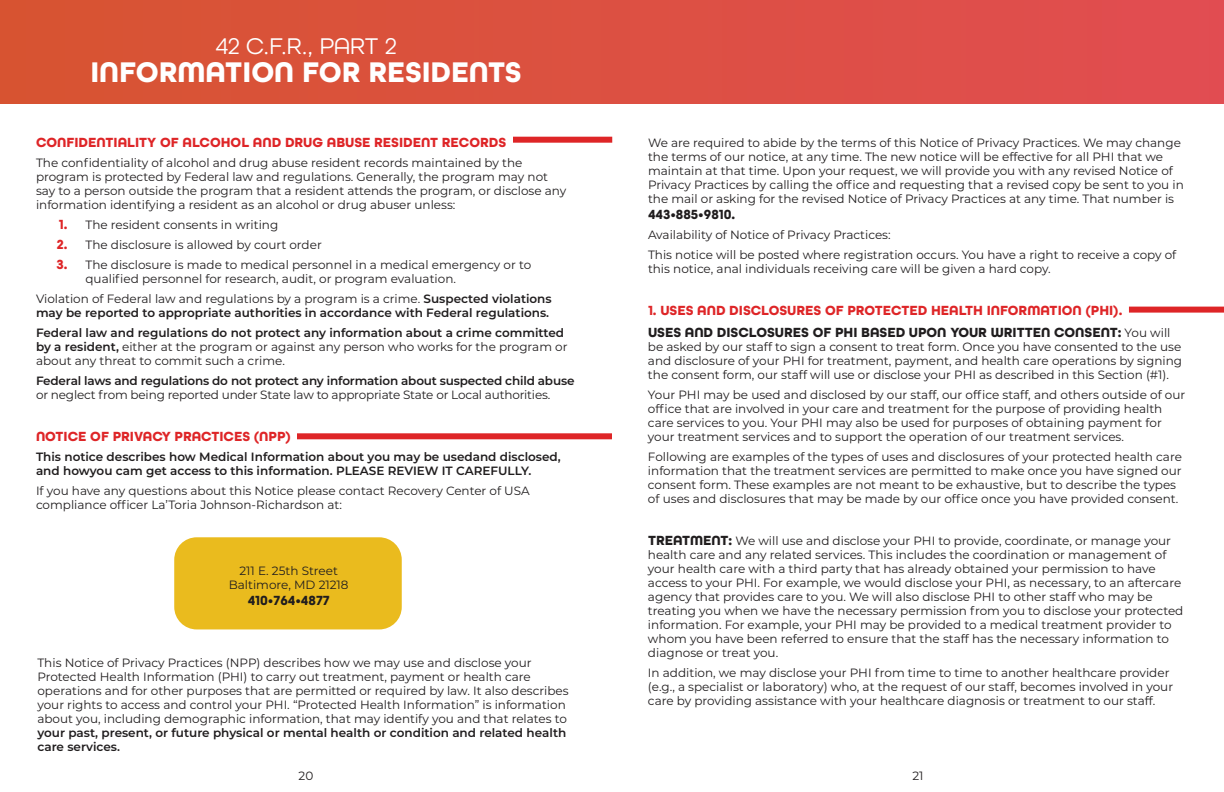
<style>
.page{position:relative;width:1224px;height:792px;background:#fff}
.page>*{position:absolute;margin:0;border:0;box-sizing:border-box;transform-origin:0 0}
.t1{font:700 30px "All Round Gothic";color:#fff}
.t2{font:24px "All Round Gothic";color:#fff}
.t3{font:700 14px/22px "All Round Gothic";color:#de2527}
.t4{font:700 14px "All Round Gothic";color:#201d1e}
.t5{font:12px/14px "Montserrat";color:#201d1e}
.t6{font:600 12px/14px "Montserrat";color:#201d1e}
.s1{font-family:"All Round Gothic";font-weight:700;font-size:14px;color:#de2527}
.s2{font-weight:400}
.s3{font-weight:600}
.s4{color:#201d1e}
.s5{font-family:"Montserrat";font-weight:400;font-size:12px;color:#201d1e}
.s6{font-family:"All Round Gothic";font-weight:700;font-size:14px}
</style>
<div class="page">
<div style="left:0;top:0;width:1224px;height:104px;background:linear-gradient(to right,#d75431,#e14d52)"></div>
<div style="left:174px;top:537px;width:228px;height:92px;background:#eabb1e;border-radius:22px"></div>
<div style="left:1129px;top:307px;width:95px;height:6px;background:#de2527"></div>
<div style="left:297px;top:433px;width:315px;height:6px;background:#de2527"></div>
<div style="left:513px;top:137px;width:99px;height:6px;background:#de2527"></div>
<h2 class="t2" style="left:215px;top:32px;width:183px">42 C.F.R., PART 2</h2>
<h1 class="t1" style="left:90px;top:54px;width:433px">INFORMATION FOR RESIDENTS</h1>
<p class="t3" style="left:36px;top:131px;width:472px">CONFIDENTIALITY OF ALCOHOL AND DRUG ABUSE RESIDENT RECORDS</p>
<p class="t5" style="left:36px;top:155px;width:532px">The confidentiality of alcohol and drug abuse resident records maintained by the program is protected by Federal law and regulations. Generally, the program may not say to a person outside the program that a resident attends the program, or disclose any information identifying a resident as an alcohol or drug abuser unless:</p>
<p class="t5" style="left:59px;top:217px;width:221px"><span class="s1">1.</span> The resident consents in writing</p>
<p class="t5" style="left:57px;top:237px;width:266px"><span class="s1">2.</span> The disclosure is allowed by court order</p>
<p class="t5" style="left:86px;top:257px;width:447px;text-indent:-29px"><span class="s1">3.</span> The disclosure is made to medical personnel in a medical emergency or to qualified personnel for research, audit, or program evaluation.</p>
<p class="t6" style="left:36px;top:291px;width:517px"><span class="s2">Violation of Federal law and regulations by a program is a crime.</span> Suspected violations may be reported to appropriate authorities in accordance with Federal regulations.</p>
<p class="t5" style="left:36px;top:325px;width:533px"><span class="s3">Federal law and regulations do not protect any information about a crime committed by a resident,</span> either at the program or against any person who works for the program or about any threat to commit such a crime.</p>
<p class="t6" style="left:36px;top:373px;width:540px">Federal laws and regulations do not protect any information about suspected child abuse</p>
<p class="t5" style="left:36px;top:387px;width:516px">or neglect from being reported under State law to appropriate State or Local authorities.</p>
<p class="t3" style="left:36px;top:425px;width:256px">NOTICE OF PRIVACY PRACTICES (NPP)</p>
<p class="t6" style="left:36px;top:449px;width:526px">This notice describes how Medical Information about you may be usedand disclosed, and howyou cam get access to this information. PLEASE REVIEW IT CAREFULLY.</p>
<p class="t5" style="left:36px;top:483px;width:495px">If you have any questions about this Notice please contact Recovery Center of USA compliance officer La’Toria Johnson-Richardson at:</p>
<p class="t5" style="left:229px;top:563px;width:121px;text-align:center">211 E. 25th Street<br>Baltimore, MD 21218</p>
<p class="t4" style="left:248px;top:592px;width:84px">410•764•4877</p>
<p class="t5" style="left:37px;top:656px;width:533px">This Notice of Privacy Practices (NPP) describes how we may use and disclose your Protected Health Information (PHI) to carry out treatment, payment or health care operations and for other purposes that are permitted or required by law. It also describes your rights to access and control your PHI. “Protected Health Information” is information about you, including demographic information, that may identify you and that relates to</p>
<p class="t6" style="left:37px;top:725px;width:530px">your past, present, or future physical or mental health or condition and related health care services.</p>
<p class="t5" style="left:648px;top:135px;width:537px">We are required to abide by the terms of this Notice of Privacy Practices. We may change the terms of our notice, at any time. The new notice will be effective for all PHI that we maintain at that time. Upon your request, we will provide you with any revised Notice of Privacy Practices by calling the office and requesting that a revised copy be sent to you in the mail or asking for the revised Notice of Privacy Practices at any time. That number is</p>
<p class="t4" style="left:648px;top:206px;width:89px">443•885•9810.</p>
<p class="t5" style="left:648px;top:224px;width:530px;line-height:20px">Availability of Notice of Privacy Practices:<br>This notice will be posted where registration occurs. You have a right to receive a copy of</p>
<p class="t5" style="left:648px;top:261px;width:404px">this notice, anal individuals receiving care will be given a hard copy.</p>
<p class="t3" style="left:648px;top:299px;width:524px">1. USES AND DISCLOSURES OF PROTECTED HEALTH INFORMATION (PHI).<br><span class="s4">USES AND DISCLOSURES OF PHI BASED UPON YOUR WRITTEN CONSENT:</span> <span class="s5">You will</span></p>
<p class="t5" style="left:648px;top:339px;width:536px;text-align:justify">be asked by our staff to sign a consent to treat form. Once you have consented to the use and disclosure of your PHI for treatment, payment, and health care operations by signing the consent form, our staff will use or disclose your PHI as described in this Section (#1).</p>
<p class="t5" style="left:648px;top:387px;width:539px">Your PHI may be used and disclosed by our staff, our office staff, and others outside of our office that are involved in your care and treatment for the purpose of providing health care services to you. Your PHI may also be used for purposes of obtaining payment for your treatment services and to support the operation of our treatment services.</p>
<p class="t5" style="left:648px;top:449px;width:535px">Following are examples of the types of uses and disclosures of your protected health care information that the treatment services are permitted to make once you have signed our consent form. These examples are not meant to be exhaustive, but to describe the types of uses and disclosures that may be made by our office once you have provided consent.</p>
<p class="t5" style="left:648px;top:533px;width:537px"><span class="s6">TREATMENT:</span> We will use and disclose your PHI to provide, coordinate, or manage your health care and any related services. This includes the coordination or management of your health care with a third party that has already obtained your permission to have access to your PHI. For example, we would disclose your PHI, as necessary, to an aftercare agency that provides care to you. We will also disclose PHI to other staff who may be treating you when we have the necessary permission from you to disclose your protected information. For example, your PHI may be provided to a medical treatment provider to whom you have been referred to ensure that the staff has the necessary information to diagnose or treat you.</p>
<p class="t5" style="left:648px;top:665px;width:527px">In addition, we may disclose your PHI from time to time to another healthcare provider (e.g., a specialist or laboratory) who, at the request of our staff, becomes involved in your care by providing assistance with your healthcare diagnosis or treatment to our staff.</p>
<p class="t5" style="left:299px;top:768px;width:16px">20</p>
<p class="t5" style="left:912px;top:768px;width:13px">21</p>
</div>
